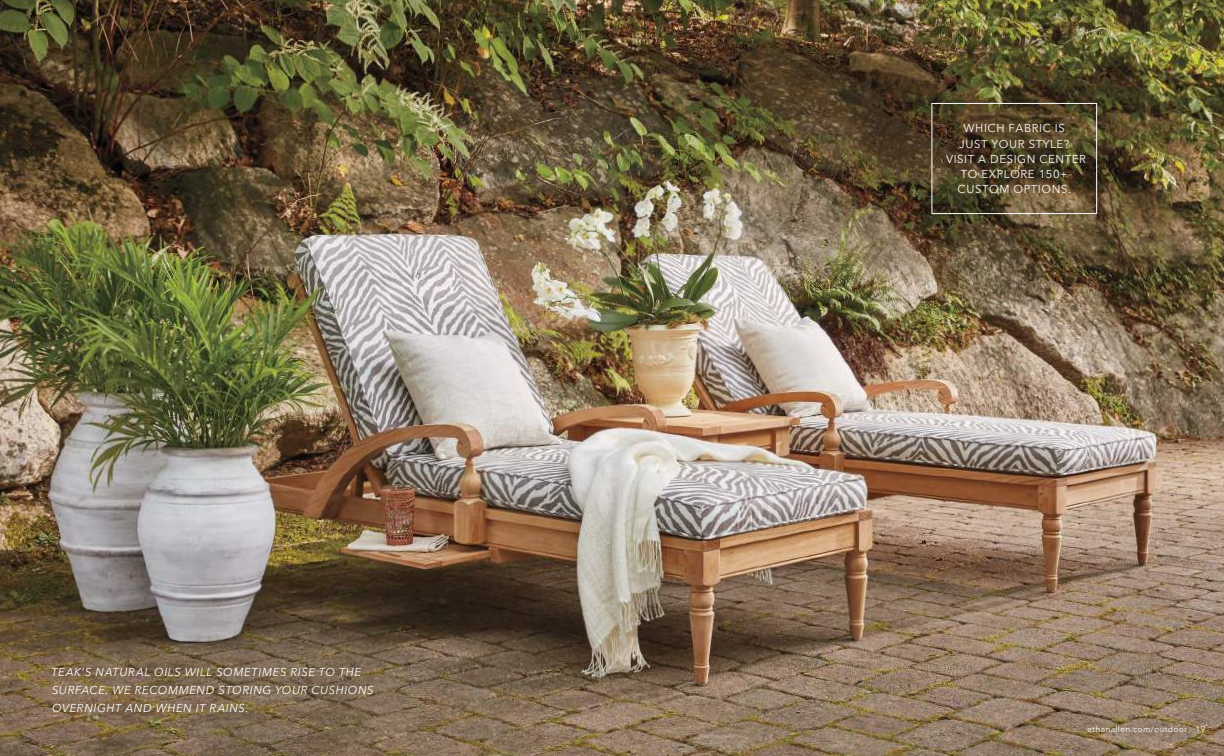
<style>
.page{position:relative;width:1224px;height:756px;background:#fff}
.page>*{position:absolute;margin:0;border:0;box-sizing:border-box;transform-origin:0 0}
.t1{font:italic 11.4px/18px "Avenir Next LT Pro";letter-spacing:.055em;color:#fff}
.t2{font:11.4px/15.2px "Avenir Next LT Pro";letter-spacing:.05em;color:#fff;text-align:center}
.t3{font:8.5px "Avenir Next LT Pro";letter-spacing:.03em;color:#fff}
</style>
<div class="page">
<img style="left:0;top:0;width:1224px;height:756px">
<div style="left:932px;top:103px;width:165px;height:111px;border:1px solid #fff"></div>
<p class="t1" style="left:51px;top:663px;width:324px">TEAK'S NATURAL OILS WILL SOMETIMES RISE TO THE<br>SURFACE. WE RECOMMEND STORING YOUR CUSHIONS<br>OVERNIGHT AND WHEN IT RAINS.</p>
<p class="t2" style="left:946px;top:121px;width:141px">WHICH FABRIC IS<br>JUST YOUR STYLE?<br>VISIT A DESIGN CENTER<br>TO EXPLORE 150+<br>CUSTOM OPTIONS.</p>
<p class="t3" style="left:1087px;top:724px;width:119px">ethanallen.com/outdoor 19</p>
</div>
